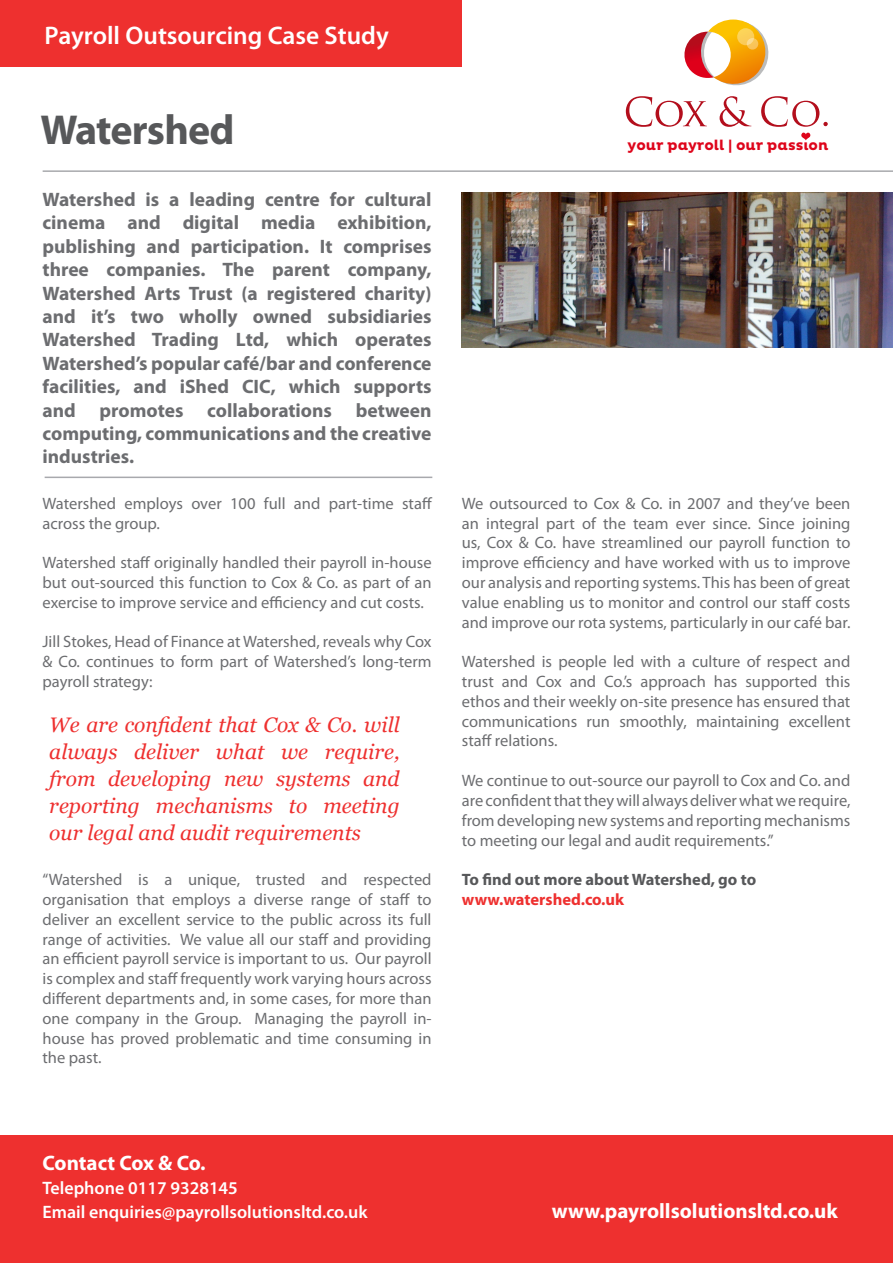
<style>
.page{position:relative;width:893px;height:1263px;background:#fff}
.page>*{position:absolute;margin:0;border:0;box-sizing:border-box;transform-origin:0 0}
.t1{font:700 42px "Myriad Pro";letter-spacing:-.02em;color:#57585a}
.t2{font:600 25.5px "Myriad Pro";color:#fff}
.t3{font:italic 21px/27px "Georgia";color:#ee302f;text-align:justify}
.t4{font:700 21px "Myriad Pro";color:#fff}
.t5{font:700 19.5px/23.4px "Myriad Pro";color:#6c6d70;text-align:justify}
.t6{font:600 18px "Myriad Pro";color:#fff}
.t7{font:16.5px/19.8px "Myriad Pro";color:#6c6d70;text-align:justify}
.t8{font:700 16.5px "Myriad Pro";color:#57585a}
.t9{font:700 16.5px "Myriad Pro";color:#ee302f}
.t10{font:700 14.55px "Pluto";color:#de051b}
</style>
<div class="page">
<div style="left:0;top:0;width:461px;height:67px;background:#ee302f"></div>
<hr style="left:43px;top:170px;width:850px;height:2px;background:#a8a9ad">
<img style="left:461px;top:192px;width:432px;height:156px">
<div style="left:0;top:1135px;width:893px;height:128px;background:#ee302f"></div>
<hr style="left:45px;top:477px;width:387px;height:1px;background:#a8a9ad">
<svg style="left:684px;top:19px;width:85px;height:67px"></svg>
<div style="left:737px;top:28px;width:17px;height:17px;background:#fbd059;border-radius:50%"></div>
<svg style="left:747px;top:38px;width:11px;height:12px"></svg>
<svg style="left:626px;top:96px;width:81px;height:31px"></svg>
<svg style="left:720px;top:96px;width:31px;height:31px"></svg>
<svg style="left:761px;top:96px;width:67px;height:44px"></svg>
<p class="t2" style="left:45px;top:19px;width:346px">Payroll Outsourcing Case Study</p>
<p class="t1" style="left:40px;top:102px;width:196px">Watershed</p>
<p class="t5" style="left:43px;top:187px;width:391px">Watershed is a leading centre for cultural cinema and digital media exhibition, publishing and participation. It comprises three companies. The parent company, Watershed Arts Trust (a registered charity) and it’s two wholly owned subsidiaries Watershed Trading Ltd, which operates Watershed’s popular café/bar and conference facilities, and iShed CIC, which supports and promotes collaborations between computing, communications and the creative industries.</p>
<p class="t7" style="left:43px;top:493px;width:391px">Watershed employs over 100 full and part-time staff across the group.</p>
<p class="t7" style="left:43px;top:553px;width:391px">Watershed staff originally handled their payroll in-house but out-sourced this function to Cox &amp; Co. as part of an exercise to improve service and efficiency and cut costs.</p>
<p class="t7" style="left:43px;top:632px;width:391px">Jill Stokes, Head of Finance at Watershed, reveals why Cox &amp; Co. continues to form part of Watershed’s long-term payroll strategy:</p>
<p class="t3" style="left:49px;top:711px;width:352px">We are confident that Cox &amp; Co. will always deliver what we require, from developing new systems and reporting mechanisms to meeting our legal and audit requirements</p>
<p class="t7" style="left:43px;top:869px;width:391px">“Watershed is a unique, trusted and respected organisation that employs a diverse range of staff to deliver an excellent service to the public across its full range of activities. We value all our staff and providing an efficient payroll service is important to us. Our payroll is complex and staff frequently work varying hours across different departments and, in some cases, for more than one company in the Group. Managing the payroll in&shy;house has proved problematic and time consuming in the past.</p>
<p class="t10" style="left:628px;top:137px;width:202px">your payroll | our passion</p>
<p class="t7" style="left:462px;top:493px;width:390px">We outsourced to Cox &amp; Co. in 2007 and they’ve been an integral part of the team ever since. Since joining us, Cox &amp; Co. have streamlined our payroll function to improve efficiency and have worked with us to improve our analysis and reporting systems. This has been of great value enabling us to monitor and control our staff costs and improve our rota systems, particularly in our café bar.</p>
<p class="t7" style="left:462px;top:652px;width:390px">Watershed is people led with a culture of respect and trust and Cox and Co.’s approach has supported this ethos and their weekly on-site presence has ensured that communications run smoothly, maintaining excellent staff relations.</p>
<p class="t7" style="left:462px;top:770px;width:390px">We continue to out-source our payroll to Cox and Co. and are confident that they will always deliver what we require, from developing new systems and reporting mechanisms to meeting our legal and audit requirements.”</p>
<p class="t8" style="left:462px;top:869px;width:296px">To find out more about Watershed, go to</p>
<p class="t9" style="left:462px;top:888px;width:164px">www.watershed.co.uk</p>
<p class="t4" style="left:43px;top:1149px;width:165px">Contact Cox &amp; Co.</p>
<p class="t6" style="left:43px;top:1177px;width:197px">Telephone 0117 9328145</p>
<p class="t6" style="left:43px;top:1201px;width:327px">Email enquiries@payrollsolutionsltd.co.uk</p>
<p class="t4" style="left:552px;top:1197px;width:288px">www.payrollsolutionsltd.co.uk</p>
</div>
